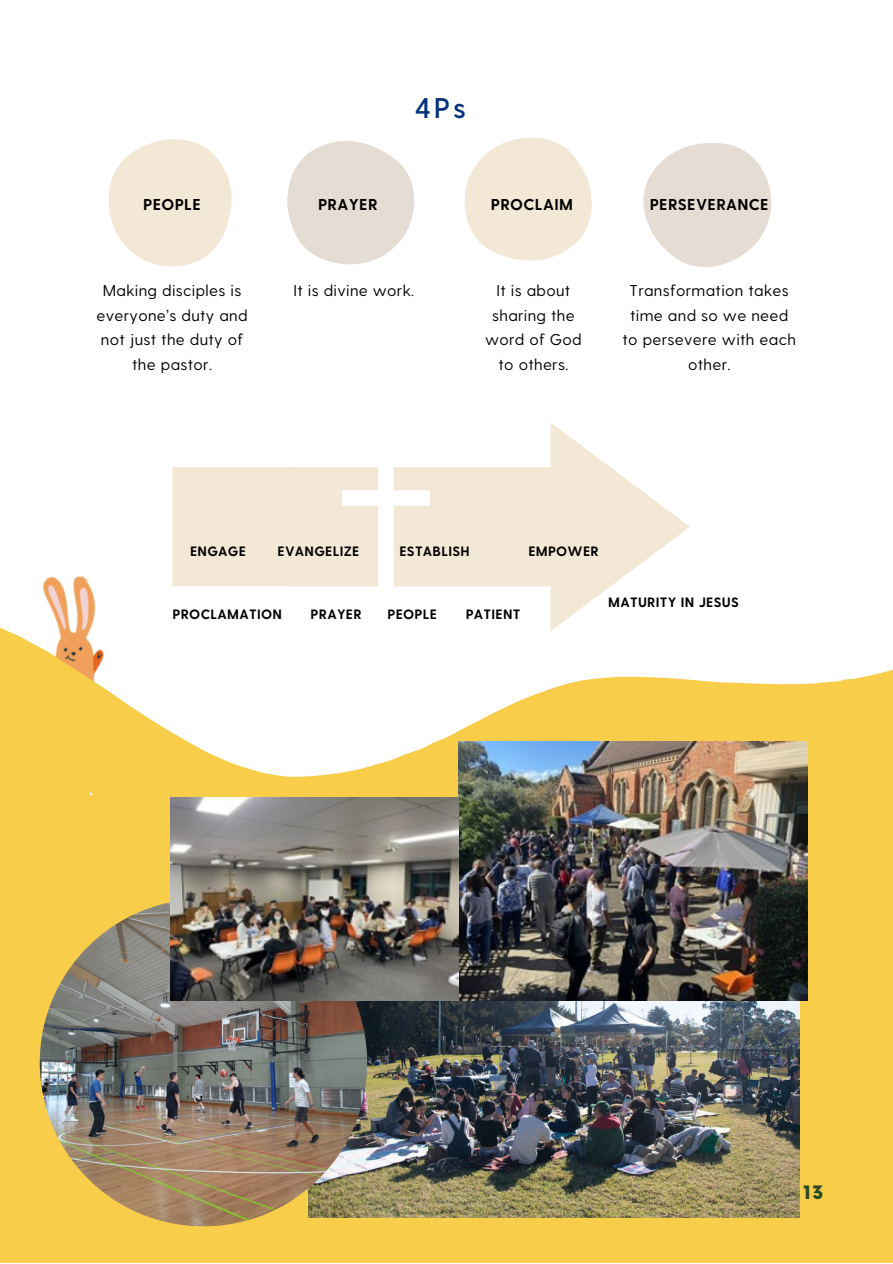
<style>
.page{position:relative;width:893px;height:1264px;background:#fff}
.page>*{position:absolute;margin:0;border:0;box-sizing:border-box;transform-origin:0 0}
.t1{font:600 28.5px "Greycliff CF";color:#06327d}
.t2{font:900 18px "Now";color:#284925}
.t3{font:15.75px/24.8px "Greycliff CF";letter-spacing:.02em;color:#000;text-align:center}
.t4{font:700 15.75px "Greycliff CF";letter-spacing:.02em;color:#000}
.t5{font:700 13.5px "Greycliff CF";letter-spacing:.02em;color:#000}
</style>
<div class="page">
<svg style="left:0;top:575px;width:892px;height:220px"></svg>
<div style="left:0;top:687px;width:89px;height:575px;background:#f8cd4a"></div>
<div style="left:76px;top:795px;width:816px;height:467px;background:#f8cd4a"></div>
<div style="left:787px;top:707px;width:105px;height:555px;background:#f8cd4a"></div>
<img style="left:308px;top:1000px;width:491px;height:217px">
<img style="left:458px;top:741px;width:349px;height:259px">
<img style="left:40px;top:899px;width:327px;height:327px;border-radius:50%">
<img style="left:170px;top:797px;width:288px;height:203px">
<svg style="left:108px;top:139px;width:124px;height:128px"></svg>
<svg style="left:287px;top:141px;width:128px;height:124px"></svg>
<svg style="left:464px;top:137px;width:128px;height:124px"></svg>
<svg style="left:643px;top:143px;width:129px;height:124px"></svg>
<svg style="left:285px;top:423px;width:405px;height:208px"></svg>
<div style="left:172px;top:467px;width:119px;height:119px;background:#f2e8d5"></div>
<svg style="left:342px;top:459px;width:88px;height:134px"></svg>
<h1 class="t1" style="left:415px;top:89px;width:53px">4Ps</h1>
<p class="t4" style="left:143px;top:194px;width:59px">PEOPLE</p>
<p class="t4" style="left:318px;top:194px;width:61px">PRAYER</p>
<p class="t4" style="left:491px;top:194px;width:84px">PROCLAIM</p>
<p class="t4" style="left:649px;top:194px;width:120px">PERSEVERANCE</p>
<p class="t3" style="left:97px;top:277px;width:152px">Making disciples is everyone’s duty and not just the duty of the pastor.</p>
<p class="t3" style="left:293px;top:277px;width:122px">It is divine work.</p>
<p class="t3" style="left:485px;top:277px;width:98px">It is about sharing the word of God to others.</p>
<p class="t3" style="left:622px;top:277px;width:175px">Transformation takes time and so we need to persevere with each other.</p>
<p class="t5" style="left:190px;top:542px;width:57px">ENGAGE</p>
<p class="t5" style="left:277px;top:542px;width:83px">EVANGELIZE</p>
<p class="t5" style="left:399px;top:542px;width:72px">ESTABLISH</p>
<p class="t5" style="left:528px;top:542px;width:72px">EMPOWER</p>
<p class="t5" style="left:172px;top:605px;width:111px">PROCLAMATION</p>
<p class="t5" style="left:310px;top:605px;width:53px">PRAYER</p>
<p class="t5" style="left:387px;top:605px;width:51px">PEOPLE</p>
<p class="t5" style="left:465px;top:605px;width:56px">PATIENT</p>
<p class="t5" style="left:608px;top:593px;width:132px">MATURITY IN JESUS</p>
<p class="t2" style="left:803px;top:1183px;width:22px">13</p>
</div>
